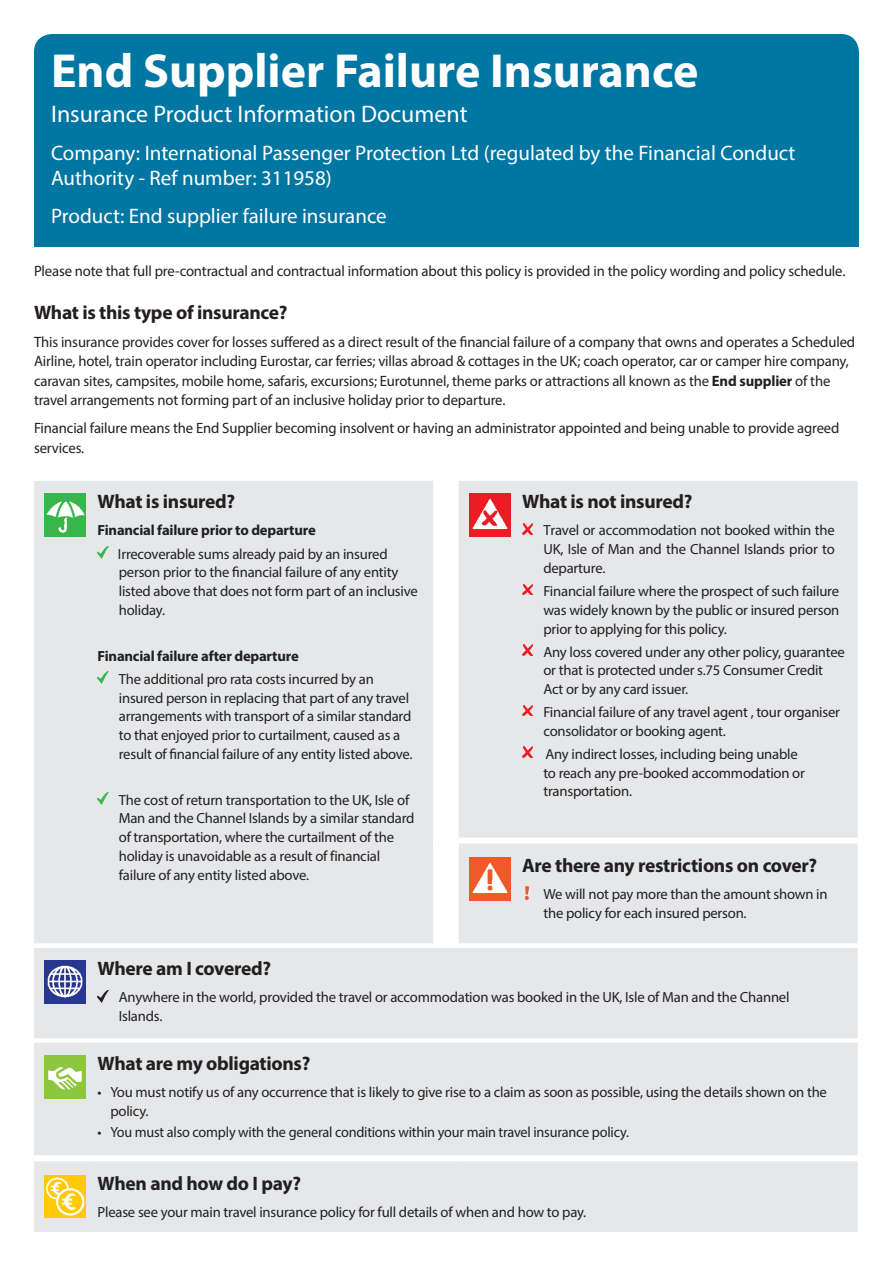
<style>
.page{position:relative;width:893px;height:1263px;background:#fff}
.page>*{position:absolute;margin:0;border:0;box-sizing:border-box;transform-origin:0 0}
.Form_title{font:700 48px "Myriad Pro";color:#fff}
.Form_sub_title{font:24px "Myriad Pro";color:#fff}
.Company_Product_head{font:21px/25.2px "Myriad Pro";color:#fff}
.Cover_subhead{font:700 19.5px "Myriad Pro";letter-spacing:-.015em;color:#231f20}
.Form_intro{font:15px/19.5px "Myriad Pro";letter-spacing:-.01em;color:#231f20}
.Covered_bullets{font:14.7px/18.8px "Myriad Pro";letter-spacing:-.015em;color:#231f20}
.Main_obligations_bul{font:14.7px/18.8px "Myriad Pro";letter-spacing:-.015em;color:#231f20}
.Covered_bullets-2{font:700 14.7px "Myriad Pro";letter-spacing:-.015em;color:#231f20}
.s1{font-weight:700}
</style>
<div class="page">
<div style="left:34px;top:34px;width:825px;height:212px;background:#0076a3;border-radius:18px"></div>
<div style="left:34px;top:481px;width:824px;height:751px;background:#e6e7e9"></div>
<div style="left:459px;top:837px;width:59px;height:6px;background:#fff"></div>
<div style="left:518px;top:837px;width:340px;height:6px;background:#fff"></div>
<div style="left:433px;top:842px;width:26px;height:6px;background:#fff"></div>
<div style="left:93px;top:1155px;width:340px;height:6px;background:#fff"></div>
<div style="left:433px;top:1155px;width:26px;height:6px;background:#fff"></div>
<div style="left:459px;top:1155px;width:59px;height:6px;background:#fff"></div>
<div style="left:518px;top:1155px;width:340px;height:6px;background:#fff"></div>
<div style="left:34px;top:1155px;width:59px;height:6px;background:#fff"></div>
<img style="left:45px;top:494px;width:41px;height:42px">
<svg style="left:98px;top:547px;width:10px;height:11px"></svg>
<svg style="left:98px;top:672px;width:10px;height:12px"></svg>
<svg style="left:98px;top:793px;width:10px;height:12px"></svg>
<img style="left:469px;top:494px;width:41px;height:42px">
<svg style="left:522px;top:524px;width:11px;height:10px"></svg>
<svg style="left:522px;top:584px;width:11px;height:11px"></svg>
<svg style="left:522px;top:645px;width:11px;height:10px"></svg>
<svg style="left:522px;top:705px;width:11px;height:11px"></svg>
<svg style="left:522px;top:747px;width:11px;height:11px"></svg>
<img style="left:469px;top:857px;width:41px;height:43px">
<svg style="left:525px;top:886px;width:4px;height:13px"></svg>
<img style="left:45px;top:960px;width:41px;height:43px">
<svg style="left:98px;top:990px;width:10px;height:12px"></svg>
<img style="left:45px;top:1055px;width:41px;height:43px">
<img style="left:45px;top:1175px;width:41px;height:43px">
<p class="Form_title" style="left:51px;top:40px;width:649px">End Supplier Failure Insurance</p>
<p class="Form_sub_title" style="left:51px;top:99px;width:418px">Insurance Product Information Document</p>
<p class="Company_Product_head" style="left:51px;top:140px;width:746px">Company: International Passenger Protection Ltd (regulated by the Financial Conduct<br>Authority - Ref number: 311958)</p>
<p class="Company_Product_head" style="left:51px;top:203px;width:337px">Product: End supplier failure insurance</p>
<p class="Form_intro" style="left:34px;top:261px;width:813px">Please note that full pre-contractual and contractual information about this policy is provided in the policy wording and policy schedule.</p>
<p class="Cover_subhead" style="left:34px;top:299px;width:255px">What is this type of insurance?</p>
<p class="Form_intro" style="left:34px;top:332px;width:823px">This insurance provides cover for losses suffered as a direct result of the financial failure of a company that owns and operates a Scheduled Airline, hotel, train operator including Eurostar, car ferries; villas abroad &amp; cottages in the UK; coach operator, car or camper hire company, caravan sites, campsites, mobile home, safaris, excursions; Eurotunnel, theme parks or attractions all known as the <span class="s1">End supplier</span> of the travel arrangements not forming part of an inclusive holiday prior to departure.</p>
<p class="Form_intro" style="left:34px;top:418px;width:807px">Financial failure means the End Supplier becoming insolvent or having an administrator appointed and being unable to provide agreed services.</p>
<p class="Cover_subhead" style="left:98px;top:489px;width:139px">What is insured?</p>
<p class="Covered_bullets-2" style="left:98px;top:521px;width:220px">Financial failure prior to departure</p>
<p class="Covered_bullets" style="left:118px;top:544px;width:301px">Irrecoverable sums already paid by an insured person prior to the financial failure of any entity listed above that does not form part of an inclusive holiday.</p>
<p class="Covered_bullets-2" style="left:98px;top:646px;width:203px">Financial failure after departure</p>
<p class="Covered_bullets" style="left:119px;top:669px;width:295px">The additional pro rata costs incurred by an insured person in replacing that part of any travel arrangements with transport of a similar standard to that enjoyed prior to curtailment, caused as a result of financial failure of any entity listed above.</p>
<p class="Covered_bullets" style="left:119px;top:790px;width:297px">The cost of return transportation to the UK, Isle of Man and the Channel Islands by a similar standard of transportation, where the curtailment of the holiday is unavoidable as a result of financial failure of any entity listed above.</p>
<p class="Cover_subhead" style="left:522px;top:489px;width:172px">What is not insured?</p>
<p class="Covered_bullets" style="left:543px;top:521px;width:293px;text-align:justify">Travel or accommodation not booked within the UK, Isle of Man and the Channel Islands prior to departure.</p>
<p class="Covered_bullets" style="left:543px;top:581px;width:297px;text-align:justify">Financial failure where the prospect of such failure was widely known by the public or insured person prior to applying for this policy.</p>
<p class="Covered_bullets" style="left:543px;top:642px;width:303px">Any loss covered under any other policy, guarantee or that is protected under s.75 Consumer Credit<br>Act or by any card issuer.</p>
<p class="Covered_bullets" style="left:543px;top:702px;width:298px">Financial failure of any travel agent , tour organiser consolidator or booking agent.</p>
<p class="Covered_bullets" style="left:543px;top:744px;width:263px">Any indirect losses, including being unable to reach any pre-booked accommodation or transportation.</p>
<p class="Cover_subhead" style="left:522px;top:853px;width:297px">Are there any restrictions on cover?</p>
<p class="Covered_bullets" style="left:543px;top:885px;width:286px">We will not pay more than the amount shown in the policy for each insured person.</p>
<p class="Cover_subhead" style="left:98px;top:956px;width:175px">Where am I covered?</p>
<p class="Covered_bullets" style="left:119px;top:987px;width:672px;line-height:19.4px">Anywhere in the world, provided the travel or accommodation was booked in the UK, Isle of Man and the Channel<br>Islands.</p>
<p class="Cover_subhead" style="left:98px;top:1051px;width:214px">What are my obligations?</p>
<p class="Main_obligations_bul" style="left:110px;top:1083px;width:718px;text-indent:-13px">• You must notify us of any occurrence that is likely to give rise to a claim as soon as possible, using the details shown on the policy.</p>
<p class="Main_obligations_bul" style="left:98px;top:1122px;width:533px">• You must also comply with the general conditions within your main travel insurance policy.</p>
<p class="Cover_subhead" style="left:98px;top:1170px;width:205px">When and how do I pay?</p>
<p class="Covered_bullets" style="left:98px;top:1202px;width:490px">Please see your main travel insurance policy for full details of when and how to pay.</p>
</div>
